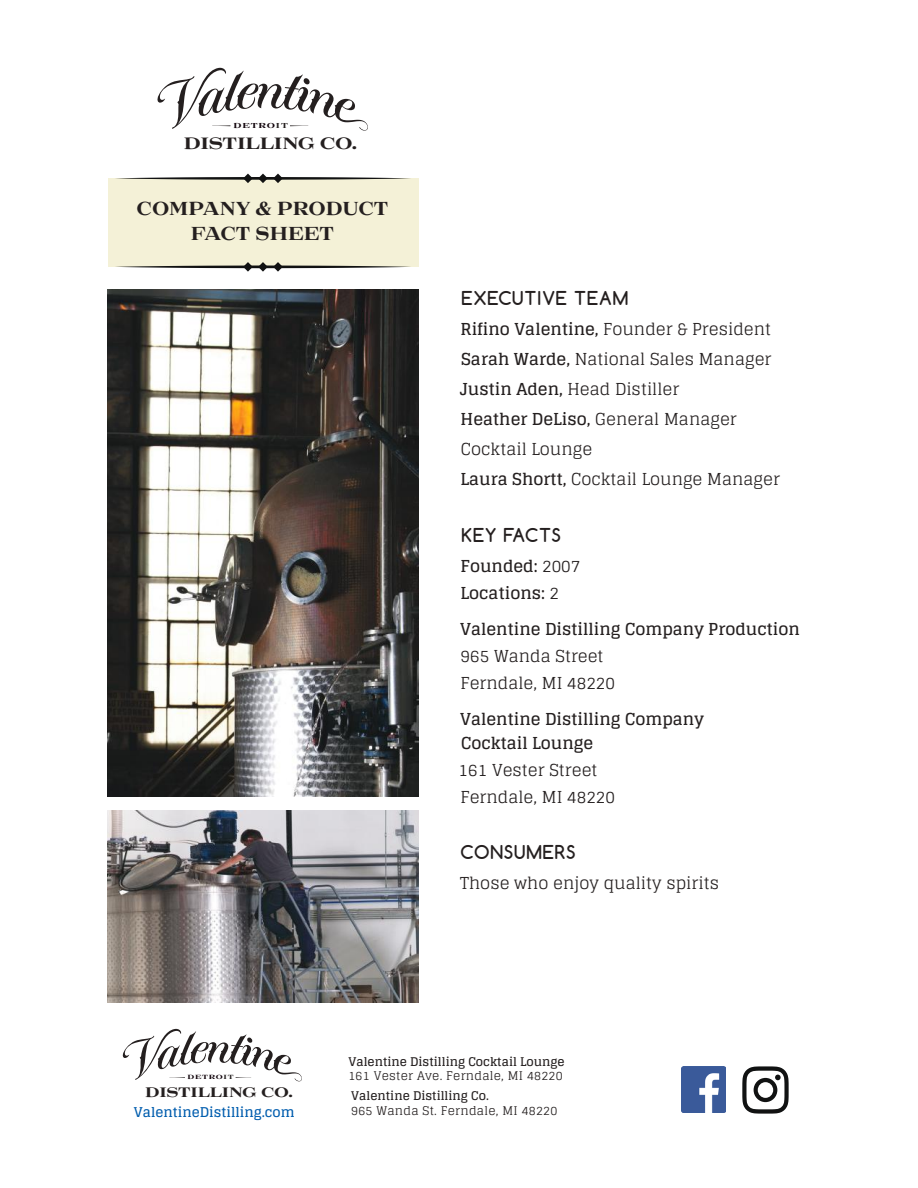
<style>
.page{position:relative;width:918px;height:1188px;background:#fff}
.page>*{position:absolute;margin:0;border:0;box-sizing:border-box;transform-origin:0 0}
.t1{font:21px/25.2px "Luxury Diamond";letter-spacing:.01em;color:#241f1f;text-align:center;scale:.8 1}
.t2{font:18.3px "Luxury Diamond";letter-spacing:-.01em;color:#241f1f;scale:.93 1}
.t3{font:700 18px "Comfortaa";letter-spacing:.05em;color:#241f1f}
.t4{font:16.5px/30px "Glegoo";color:#241f1f}
.t5{font:700 16.5px/27px "Glegoo";color:#241f1f}
.t6{font:15.3px "Luxury Diamond";letter-spacing:-.01em;color:#241f1f;scale:.94 1}
.t7{font:700 13.5px "Glegoo";color:#005dae}
.t8{font:12px "Glegoo";letter-spacing:.02em;color:#241f1f}
.t9{font:700 12px "Glegoo";color:#241f1f}
.t10{font:8.1px "Luxury Diamond";letter-spacing:.1em;color:#10030a}
.t11{font:6.75px "Luxury Diamond";letter-spacing:.1em;color:#10030a}
.s1{color:#241f1f}
.s2{font-weight:700}
.s3{font-weight:400}
</style>
<div class="page">
<svg style="left:122px;top:1028px;width:180px;height:54px"></svg>
<img style="left:681px;top:1067px;width:45px;height:46px">
<svg style="left:742px;top:1066px;width:47px;height:48px"></svg>
<div style="left:108px;top:178px;width:310px;height:89px;background:#f4f1d7"></div>
<svg style="left:157px;top:67px;width:211px;height:64px"></svg>
<svg style="left:116px;top:174px;width:294px;height:9px"></svg>
<svg style="left:116px;top:262px;width:294px;height:10px"></svg>
<img style="left:108px;top:290px;width:310px;height:506px">
<img style="left:108px;top:810px;width:310px;height:193px">
<p class="t10" style="left:233px;top:121px;width:56px">DETRO<span class="s1">IT</span></p>
<p class="t2" style="left:184px;top:134px;width:188px">DISTILLING CO.</p>
<p class="t1" style="left:137px;top:196px;width:316px">COMPANY &amp; PRODUCT<br>FACT SHEET</p>
<p class="t3" style="left:462px;top:287px;width:168px">EXECUTIVE TEAM</p>
<p class="t4" style="left:460px;top:315px;width:322px"><span class="s2">Rifino Valentine,</span> Founder &amp; President<br><span class="s2">Sarah Warde,</span> National Sales Manager<br><span class="s2">Justin Aden,</span> Head Distiller<br><span class="s2">Heather DeLiso,</span> General Manager<br>Cocktail Lounge<br><span class="s2">Laura Shortt,</span> Cocktail Lounge Manager</p>
<p class="t3" style="left:462px;top:524px;width:101px">KEY FACTS</p>
<p class="t5" style="left:461px;top:553px;width:121px">Founded: <span class="s3">2007<br></span>Locations: <span class="s3">2</span></p>
<p class="t5" style="left:460px;top:616px;width:341px">Valentine Distilling Company Production</p>
<p class="t4" style="left:461px;top:643px;width:156px;line-height:27px">965 Wanda Street<br>Ferndale, MI 48220</p>
<p class="t5" style="left:460px;top:708px;width:245px;line-height:24px">Valentine Distilling Company<br>Cocktail Lounge</p>
<p class="t4" style="left:459px;top:757px;width:158px;line-height:27px">161 Vester Street<br>Ferndale, MI 48220</p>
<p class="t3" style="left:461px;top:841px;width:117px">CONSUMERS</p>
<p class="t4" style="left:460px;top:868px;width:260px">Those who enjoy quality spirits</p>
<p class="t11" style="left:187px;top:1074px;width:48px">DETRO<span class="s1">IT</span></p>
<p class="t6" style="left:145px;top:1084px;width:159px">DISTILLING CO.</p>
<p class="t9" style="left:348px;top:1055px;width:218px">Valentine Distilling Cocktail Lounge</p>
<p class="t8" style="left:348px;top:1069px;width:216px">161 Vester Ave. Ferndale, MI 48220</p>
<p class="t9" style="left:351px;top:1089px;width:139px">Valentine Distilling Co.</p>
<p class="t7" style="left:134px;top:1104px;width:162px">ValentineDistilling.com</p>
<p class="t8" style="left:351px;top:1104px;width:208px">965 Wanda St. Ferndale, MI 48220</p>
</div>
